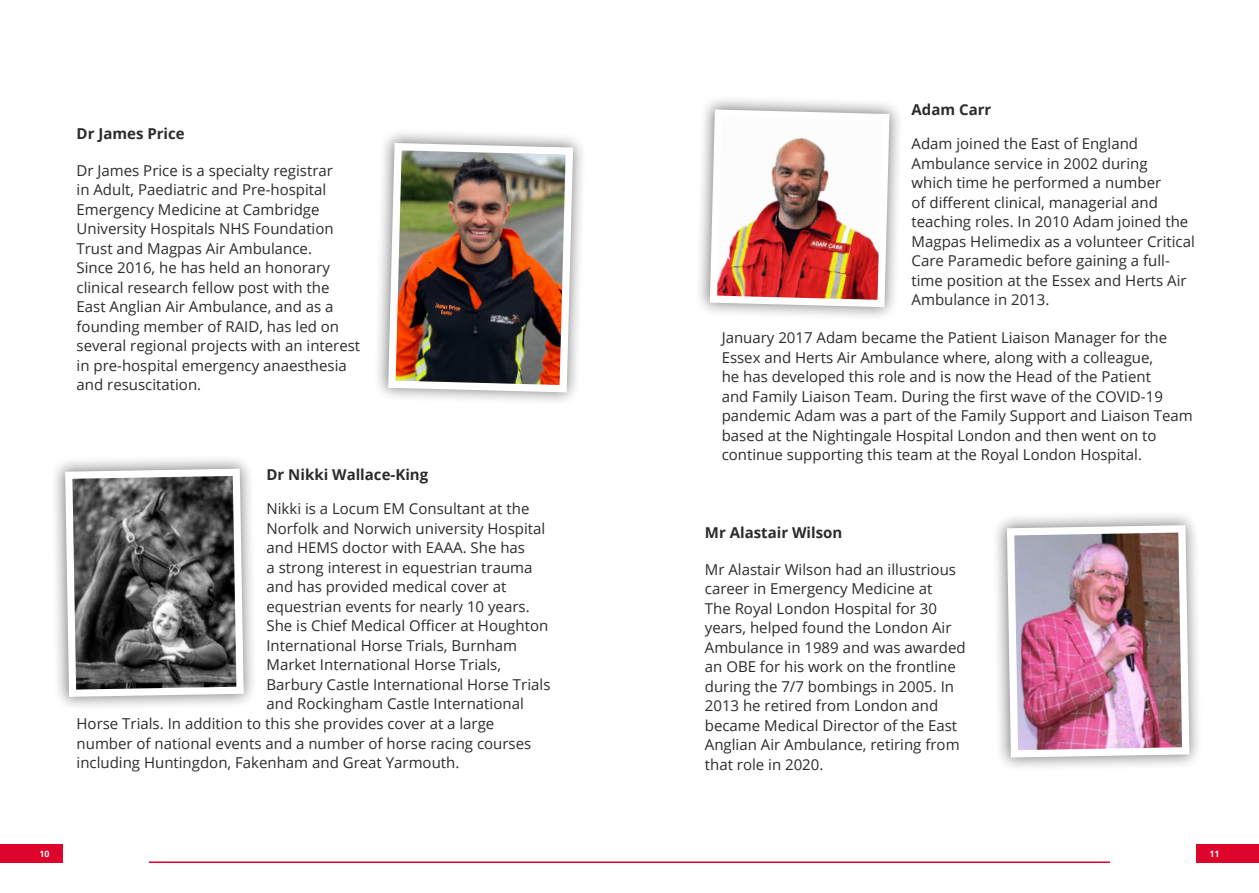
<style>
.page{position:relative;width:1259px;height:893px;background:#fff}
.page>*{position:absolute;margin:0;border:0;box-sizing:border-box;transform-origin:0 0}
.t1{font:15px/19.5px "Open Sans";color:#2b2c2e}
.t2{font:700 15px "Open Sans";color:#2b2c2e}
.t3{font:700 9px "Frutiger LT Std";color:#fff}
</style>
<div class="page">
<div style="left:1196px;top:844px;width:63px;height:19px;background:#dd052b"></div>
<div style="left:0;top:844px;width:62px;height:19px;background:#dd052b"></div>
<svg style="left:378px;top:133px;width:204px;height:268px;fill:#f4f4f4"></svg>
<img style="left:384px;top:139px;width:193px;height:257px">
<svg style="left:996px;top:515px;width:202px;height:252px;fill:#efefef"></svg>
<img style="left:1003px;top:521px;width:190px;height:240px">
<svg style="left:55px;top:459px;width:198px;height:248px;fill:#eee"></svg>
<svg style="left:62px;top:465px;width:185px;height:235px;background:#757575"></svg>
<svg style="left:699px;top:99px;width:200px;height:218px;fill:#f3f3f3"></svg>
<img style="left:706px;top:106px;width:187px;height:205px">
<hr style="left:149px;top:861px;width:961px;height:2px;background:#dd052b">
<p class="t2" style="left:77px;top:123px;width:110px">Dr James Price</p>
<p class="t1" style="left:77px;top:160px;width:285px">Dr James Price is a specialty registrar<br>in Adult, Paediatric and Pre-hospital Emergency Medicine at Cambridge University Hospitals NHS Foundation Trust and Magpas Air Ambulance.<br>Since 2016, he has held an honorary clinical research fellow post with the East Anglian Air Ambulance, and as a founding member of RAID, has led on several regional projects with an interest in pre-hospital emergency anaesthesia and resuscitation.</p>
<p class="t2" style="left:266px;top:464px;width:163px">Dr Nikki Wallace-King</p>
<p class="t1" style="left:266px;top:499px;width:285px">Nikki is a Locum EM Consultant at the Norfolk and Norwich university Hospital and HEMS doctor with EAAA. She has<br>a strong interest in equestrian trauma and has provided medical cover at equestrian events for nearly 10 years.<br>She is Chief Medical Officer at Houghton International Horse Trials, Burnham Market International Horse Trials, Barbury Castle International Horse Trials and Rockingham Castle International</p>
<p class="t1" style="left:77px;top:713px;width:456px">Horse Trials. In addition to this she provides cover at a large number of national events and a number of horse racing courses including Huntingdon, Fakenham and Great Yarmouth.</p>
<p class="t2" style="left:911px;top:99px;width:81px">Adam Carr</p>
<p class="t1" style="left:911px;top:134px;width:285px">Adam joined the East of England Ambulance service in 2002 during<br>which time he performed a number<br>of different clinical, managerial and teaching roles. In 2010 Adam joined the Magpas Helimedix as a volunteer Critical Care Paramedic before gaining a full&shy;time position at the Essex and Herts Air Ambulance in 2013.</p>
<p class="t1" style="left:721px;top:327px;width:473px">January 2017 Adam became the Patient Liaison Manager for the Essex and Herts Air Ambulance where, along with a colleague,<br>he has developed this role and is now the Head of the Patient<br>and Family Liaison Team. During the first wave of the COVID-19 pandemic Adam was a part of the Family Support and Liaison Team based at the Nightingale Hospital London and then went on to continue supporting this team at the Royal London Hospital.</p>
<p class="t2" style="left:705px;top:522px;width:139px">Mr Alastair Wilson</p>
<p class="t1" style="left:705px;top:559px;width:262px">Mr Alastair Wilson had an illustrious career in Emergency Medicine at<br>The Royal London Hospital for 30 years, helped found the London Air<br>Ambulance in 1989 and was awarded an OBE for his work on the frontline during the 7/7 bombings in 2005. In<br>2013 he retired from London and became Medical Director of the East<br>Anglian Air Ambulance, retiring from that role in 2020.</p>
<p class="t3" style="left:39px;top:848px;width:12px">10</p>
<p class="t3" style="left:1209px;top:848px;width:12px">11</p>
</div>
